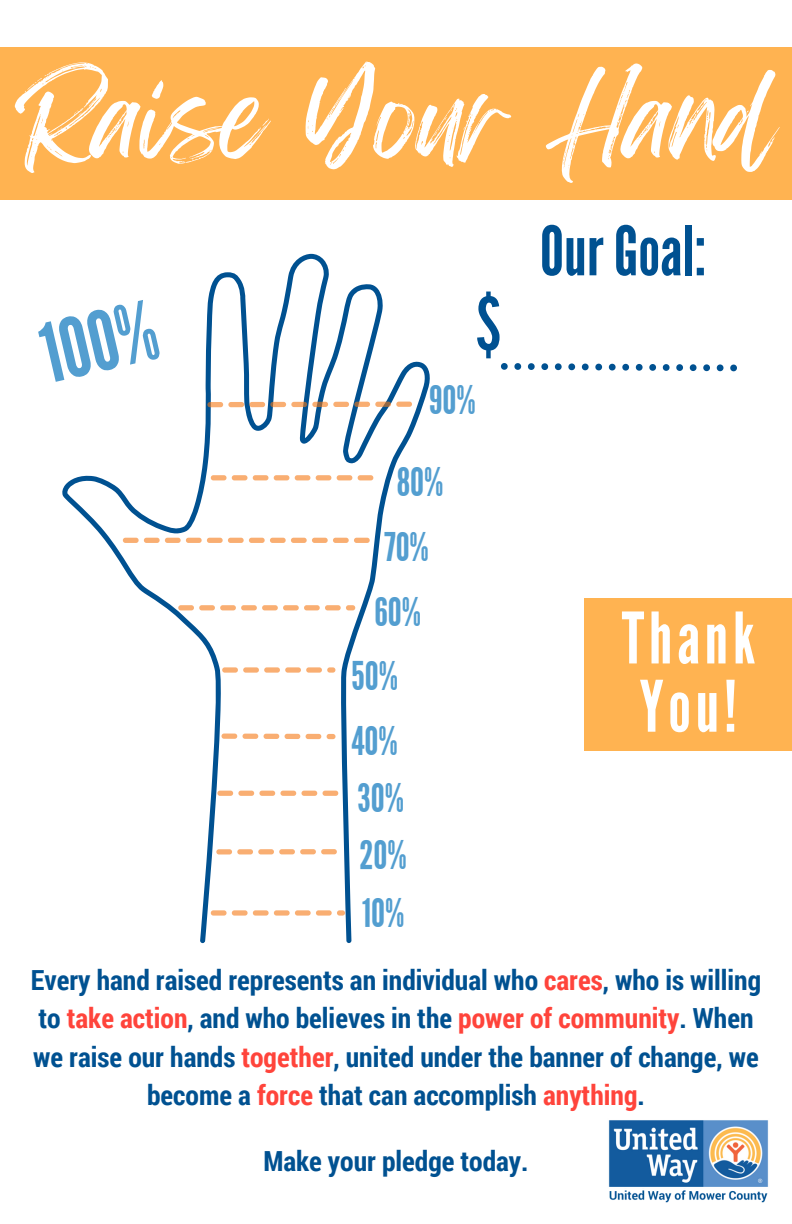
<style>
.page{position:relative;width:792px;height:1224px;background:#fff}
.page>*{position:absolute;margin:0;border:0;box-sizing:border-box;transform-origin:0 0}
.t1{font:96.8px "Feeling Passionate";color:#fff}
.t2{font:81.8px "League Gothic";color:#539ed0}
.t3{font:74.3px "League Gothic";color:#005191}
.t4{font:70.8px/68.2px "League Gothic";letter-spacing:.065em;color:#fff}
.t5{font:68.1px "League Gothic";color:#005191}
.t6{font:39.5px "League Gothic";color:#539ed0}
.t7{font:700 27.7px/38.2px "Roboto Condensed";color:#005191;text-align:center}
.s1{color:#ff443b}
</style>
<div class="page">
<div style="left:0;top:47px;width:792px;height:152px;background:#ffb351"></div>
<svg style="left:501px;top:363px;width:236px;height:8px"></svg>
<svg style="left:62px;top:254px;width:368px;height:689px"></svg>
<svg style="left:211px;top:910px;width:134px;height:6px"></svg>
<svg style="left:216px;top:849px;width:121px;height:6px"></svg>
<svg style="left:217px;top:791px;width:121px;height:5px"></svg>
<svg style="left:221px;top:734px;width:115px;height:5px"></svg>
<svg style="left:222px;top:667px;width:113px;height:6px"></svg>
<svg style="left:178px;top:605px;width:177px;height:5px"></svg>
<svg style="left:123px;top:538px;width:247px;height:5px"></svg>
<svg style="left:207px;top:402px;width:205px;height:5px"></svg>
<svg style="left:211px;top:475px;width:162px;height:5px"></svg>
<div style="left:585px;top:598px;width:207px;height:153px;background:#ffb351"></div>
<img style="left:608px;top:1120px;width:161px;height:83px">
<p class="t1" style="left:17px;top:40px;width:760px">Raise Your Hand</p>
<p class="t2" style="left:32px;top:309px;width:118px;rotate:-13deg">100%</p>
<p class="t3" style="left:476px;top:281px;width:27px">$</p>
<p class="t6" style="left:429px;top:377px;width:48px">90%</p>
<p class="t6" style="left:397px;top:460px;width:48px">80%</p>
<p class="t6" style="left:384px;top:524px;width:46px">70%</p>
<p class="t6" style="left:375px;top:589px;width:48px">60%</p>
<p class="t6" style="left:351px;top:654px;width:48px">50%</p>
<p class="t6" style="left:351px;top:718px;width:48px">40%</p>
<p class="t6" style="left:358px;top:775px;width:48px">30%</p>
<p class="t6" style="left:360px;top:833px;width:49px">20%</p>
<p class="t6" style="left:362px;top:890px;width:44px">10%</p>
<p class="t5" style="left:540px;top:212px;width:168px">Our Goal:</p>
<p class="t4" style="left:622px;top:606px;width:135px">Thank<br>You!</p>
<p class="t7" style="left:31px;top:960px;width:732px">Every hand raised represents an individual who <span class="s1">cares</span>, who is willing to <span class="s1">take action</span>, and who believes in the <span class="s1">power of community</span>. When we raise our hands <span class="s1">together</span>, united under the banner of change, we become a <span class="s1">force</span> that can accomplish <span class="s1">anything</span>.</p>
<p class="t7" style="left:263px;top:1141px;width:267px">Make your pledge today.</p>
</div>
